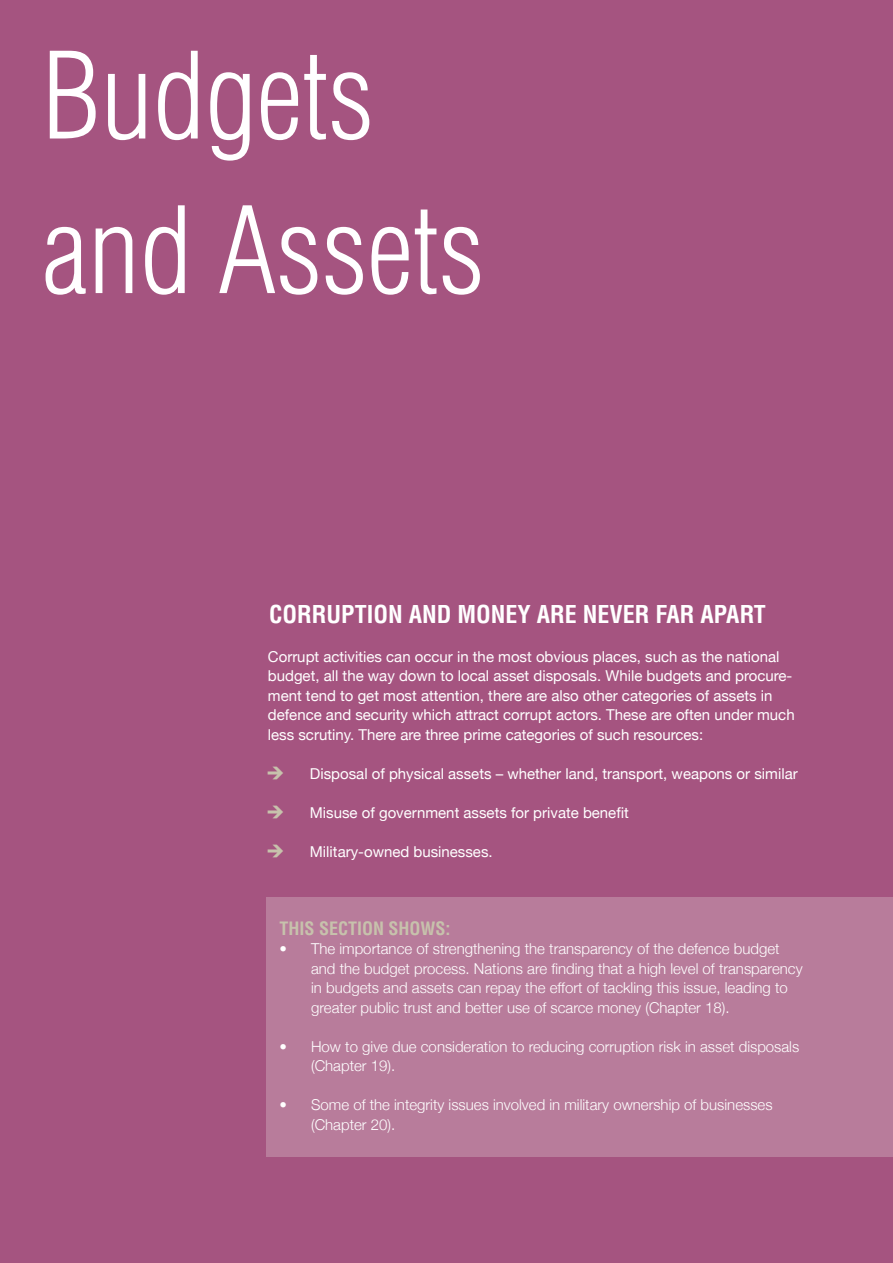
<style>
.page{position:relative;width:893px;height:1263px;background:#a55480}
.page>*{position:absolute;margin:0;border:0;box-sizing:border-box;transform-origin:0 0}
.t1{font:300 condensed 117px/154.5px "Helvetica";color:#fff}
.t2{font:700 condensed 24px "Helvetica";letter-spacing:.055em;color:#fff}
.t3{font:700 condensed 18px "Helvetica";letter-spacing:.11em;color:#c7c2ac}
.t4{font:700 18px "Arrow Dynamic";color:#c7c2ac}
.t5{font:15px/19.5px "Helvetica Neue";color:#fff}
.t6{font:300 15px/19.5px "Helvetica Neue";color:#fff}
</style>
<div class="page">
<div style="left:267px;top:898px;width:626px;height:259px;background:#b87c9b"></div>
<h1 class="t1" style="left:43px;top:18px;width:443px">BUDGETS<br>AND ASSETS</h1>
<h2 class="t2" style="left:269px;top:599px;width:498px">CORRUPTION AND MONEY ARE NEVER FAR APART</h2>
<p class="t5" style="left:268px;top:646px;width:528px">Corrupt activities can occur in the most obvious places, such as the national budget, all the way down to local asset disposals. While budgets and procure&shy;ment tend to get most attention, there are also other categories of assets in defence and security which attract corrupt actors. These are often under much less scrutiny. There are three prime categories of such resources:</p>
<p class="t4" style="left:268px;top:764px;width:17px">E</p>
<p class="t5" style="left:310px;top:763px;width:489px">Disposal of physical assets – whether land, transport, weapons or similar</p>
<p class="t4" style="left:268px;top:803px;width:17px">E</p>
<p class="t5" style="left:310px;top:802px;width:320px">Misuse of government assets for private benefit</p>
<p class="t4" style="left:268px;top:842px;width:17px">E</p>
<p class="t5" style="left:310px;top:841px;width:184px">Military-owned businesses.</p>
<p class="t3" style="left:280px;top:917px;width:173px">THIS SECTION SHOWS:</p>
<p class="t6" style="left:311px;top:939px;width:493px;text-indent:-32px">• The importance of strengthening the transparency of the defence budget and the budget process. Nations are finding that a high level of transparency in budgets and assets can repay the effort of tackling this issue, leading to greater public trust and better use of scarce money (Chapter 18).</p>
<p class="t6" style="left:311px;top:1036px;width:490px;text-indent:-32px">• How to give due consideration to reducing corruption risk in asset disposals (Chapter 19).</p>
<p class="t6" style="left:311px;top:1095px;width:463px;text-indent:-32px">• Some of the integrity issues involved in military ownership of businesses (Chapter 20).</p>
</div>
